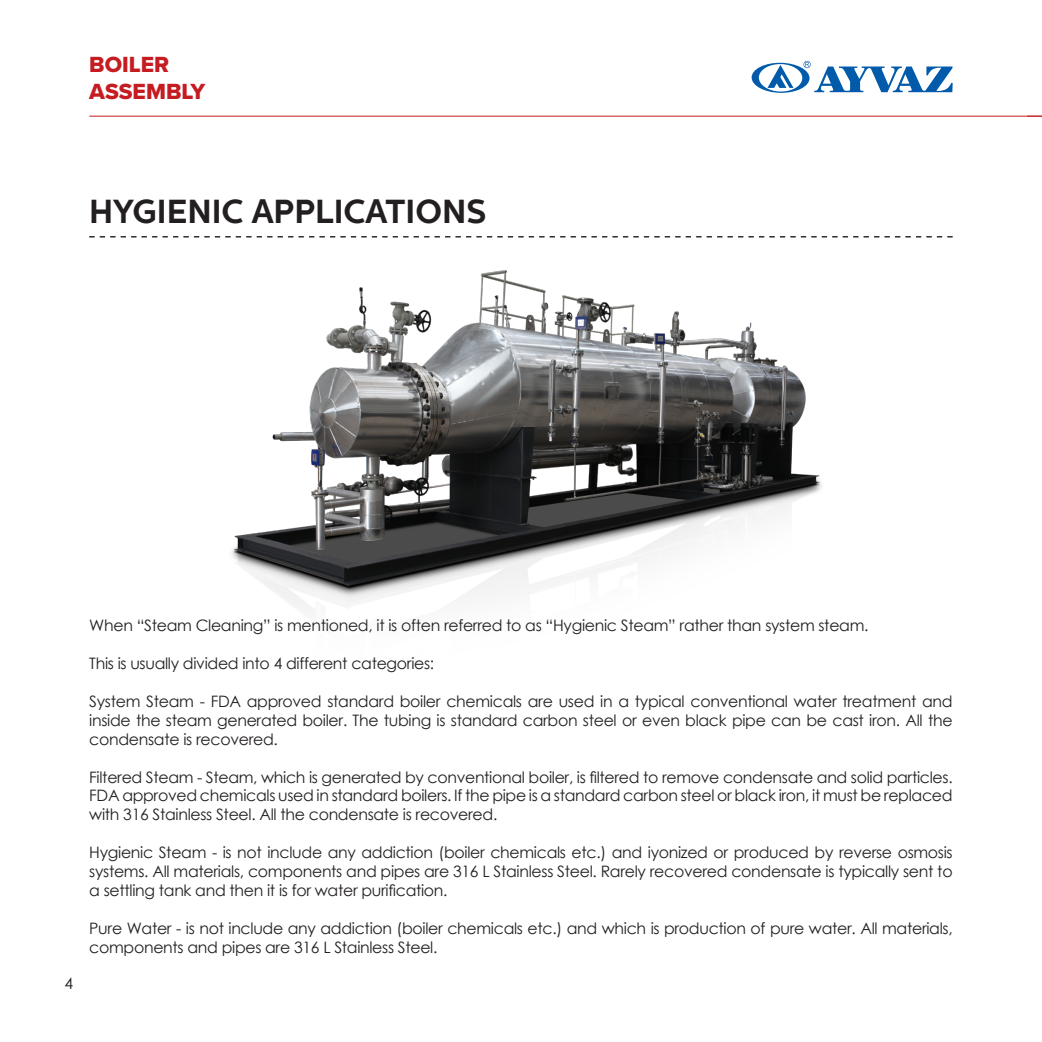
<style>
.page{position:relative;width:1042px;height:1042px;background:#fff}
.page>*{position:absolute;margin:0;border:0;box-sizing:border-box;transform-origin:0 0}
.t1{font:700 33.25px "Centrale Sans";color:#231f20}
.t2{font:22.75px/26.6px "Proxima Nova Extrabld";color:#c51c22}
.t3{font:15.75px/18.9px "Century Gothic";letter-spacing:-.02em;color:#231f20;text-align:justify}
</style>
<div class="page">
<svg style="left:751px;top:61px;width:201px;height:32px"></svg>
<hr style="left:89px;top:116px;width:953px;height:1px;background:#c51c22">
<svg style="left:89px;top:236px;width:863px;height:1px"></svg>
<img style="left:232px;top:270px;width:590px;height:340px">
<h2 class="t2" style="left:89px;top:51px;width:118px">BOILER<br>ASSEMBLY</h2>
<p class="t1" style="left:89px;top:192px;width:398px">HYGIENIC APPLICATIONS</p>
<p class="t3" style="left:64px;top:974px;width:10px">4</p>
<p class="t3" style="left:89px;top:616px;width:781px">When “Steam Cleaning” is mentioned, it is often referred to as “Hygienic Steam” rather than system steam.</p>
<p class="t3" style="left:89px;top:654px;width:346px">This is usually divided into 4 different categories:</p>
<p class="t3" style="left:89px;top:691px;width:865px">System Steam - FDA approved standard boiler chemicals are used in a typical conventional water treatment and inside the steam generated boiler. The tubing is standard carbon steel or even black pipe can be cast iron. All the condensate is recovered.</p>
<p class="t3" style="left:89px;top:767px;width:865px">Filtered Steam - Steam, which is generated by conventional boiler, is filtered to remove condensate and solid particles.<br>FDA approved chemicals used in standard boilers. If the pipe is a standard carbon steel or black iron, it must be replaced with 316 Stainless Steel. All the condensate is recovered.</p>
<p class="t3" style="left:89px;top:843px;width:865px">Hygienic Steam - is not include any addiction (boiler chemicals etc.) and iyonized or produced by reverse osmosis systems. All materials, components and pipes are 316 L Stainless Steel. Rarely recovered condensate is typically sent to a settling tank and then it is for water purification.</p>
<p class="t3" style="left:89px;top:918px;width:865px">Pure Water - is not include any addiction (boiler chemicals etc.) and which is production of pure water. All materials, components and pipes are 316 L Stainless Steel.</p>
</div>
